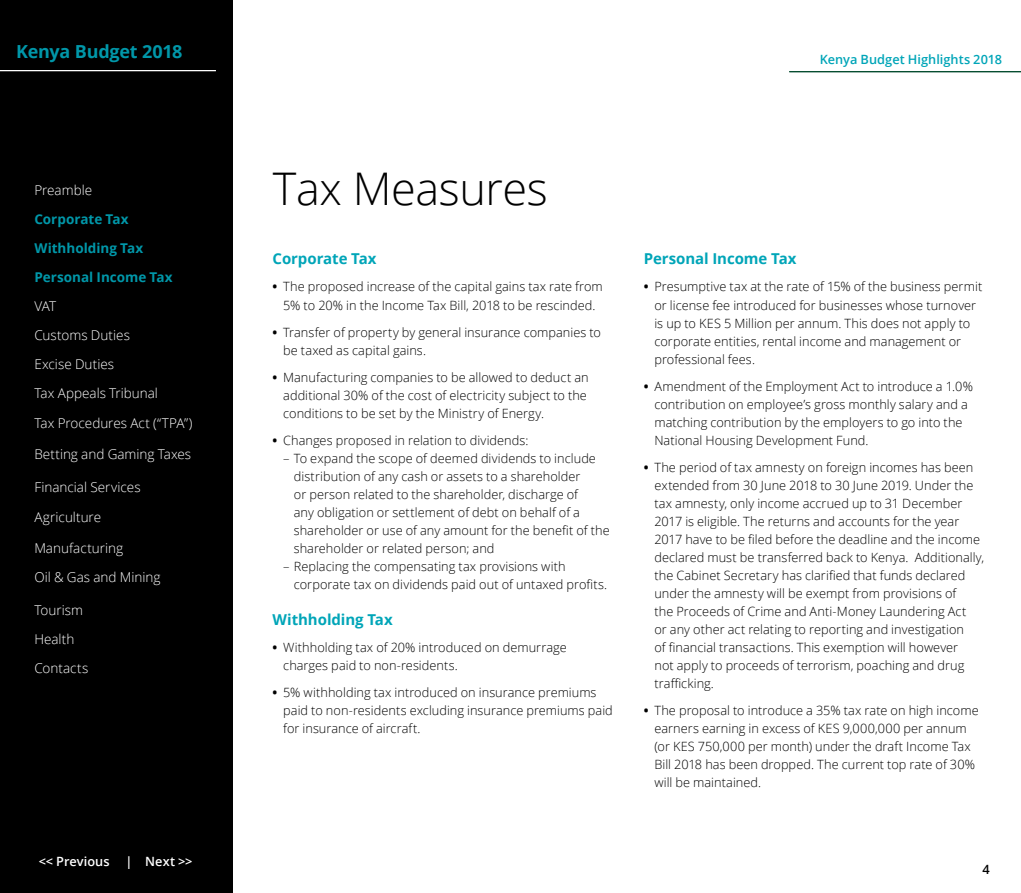
<style>
.page{position:relative;width:1021px;height:893px;background:#fff}
.page>*{position:absolute;margin:0;border:0;box-sizing:border-box;transform-origin:0 0}
.t1{font:300 45px "Open Sans";letter-spacing:-.01em;color:#000}
.t2{font:700 18px "Open Sans";letter-spacing:-.01em;color:#0097a9}
.t3{font:700 15px "Open Sans";letter-spacing:-.005em;color:#00a5b8}
.t4{font:300 13.5px/29.1px "Open Sans";color:#fff}
.t5{font:700 13.5px/29.1px "Open Sans";color:#0097a9}
.t6{font:300 12.75px/18px "Open Sans";letter-spacing:.005em;color:#000}
.t7{font:600 12.75px "Open Sans";color:#00a5b8}
.t8{font:600 12.75px "Open Sans";letter-spacing:.005em;color:#fff}
.t9{font:600 12.75px "Open Sans";color:#000}
.s1{font-weight:700}
</style>
<div class="page">
<div style="left:0;top:0;width:232px;height:893px;background:#000"></div>
<hr style="left:789px;top:71px;width:231px;height:1px;background:#00492c">
<hr style="left:789px;top:72px;width:231px;height:1px;background:#00492c">
<hr style="left:0;top:70px;width:216px;height:1px;background:#fff">
<hr style="left:0;top:71px;width:216px;height:1px;background:#fff">
<h2 class="t2" style="left:16px;top:38px;width:168px">Kenya Budget 2018</h2>
<p class="t4" style="left:34px;top:175px;width:59px">Preamble</p>
<p class="t5" style="left:34px;top:204px;width:140px">Corporate Tax<br>Withholding Tax<br>Personal Income Tax</p>
<p class="t4" style="left:34px;top:291px;width:159px">VAT<br>Customs Duties<br>Excise Duties<br>Tax Appeals Tribunal<br>Tax Procedures Act (“TPA”)</p>
<p class="t4" style="left:34px;top:439px;width:158px">Betting and Gaming Taxes</p>
<p class="t4" style="left:34px;top:472px;width:108px">Financial Services</p>
<p class="t4" style="left:34px;top:502px;width:68px">Agriculture</p>
<p class="t4" style="left:34px;top:533px;width:127px">Manufacturing<br>Oil &amp; Gas and Mining</p>
<p class="t4" style="left:34px;top:595px;width:56px">Tourism<br>Health<br>Contacts</p>
<p class="t7" style="left:819px;top:50px;width:184px">Kenya Budget Highlights 2018</p>
<h1 class="t1" style="left:273px;top:158px;width:276px">Tax Measures</h1>
<p class="t3" style="left:272px;top:248px;width:105px">Corporate Tax</p>
<p class="t6" style="left:272px;top:278px;width:332px;text-align:center"><span class="s1">•</span> The proposed increase of the capital gains tax rate from<br>5% to 20% in the Income Tax Bill, 2018 to be rescinded.</p>
<p class="t6" style="left:283px;top:323px;width:319px;text-indent:-11px"><span class="s1">•</span> Transfer of property by general insurance companies to be taxed as capital gains.</p>
<p class="t6" style="left:283px;top:368px;width:307px;text-indent:-11px"><span class="s1">•</span> Manufacturing companies to be allowed to deduct an additional 30% of the cost of electricity subject to the conditions to be set by the Ministry of Energy.</p>
<p class="t6" style="left:272px;top:431px;width:257px"><span class="s1">•</span> Changes proposed in relation to dividends:</p>
<p class="t6" style="left:294px;top:449px;width:317px;text-indent:-11px">– To expand the scope of deemed dividends to include distribution of any cash or assets to a shareholder<br>or person related to the shareholder, discharge of<br>any obligation or settlement of debt on behalf of a shareholder or use of any amount for the benefit of the shareholder or related person; and</p>
<p class="t6" style="left:294px;top:557px;width:315px;text-indent:-11px">– Replacing the compensating tax provisions with corporate tax on dividends paid out of untaxed profits.</p>
<p class="t3" style="left:272px;top:608px;width:122px">Withholding Tax</p>
<p class="t6" style="left:283px;top:638px;width:285px;text-indent:-11px"><span class="s1">•</span> Withholding tax of 20% introduced on demurrage charges paid to non-residents.</p>
<p class="t6" style="left:283px;top:683px;width:331px;text-indent:-11px"><span class="s1">•</span> 5% withholding tax introduced on insurance premiums paid to non-residents excluding insurance premiums paid for insurance of aircraft.</p>
<p class="t3" style="left:643px;top:248px;width:154px">Personal Income Tax</p>
<p class="t6" style="left:654px;top:278px;width:329px;text-indent:-11px"><span class="s1">•</span> Presumptive tax at the rate of 15% of the business permit or license fee introduced for businesses whose turnover is up to KES 5 Million per annum. This does not apply to corporate entities, rental income and management or professional fees.</p>
<p class="t6" style="left:654px;top:377px;width:320px;text-indent:-11px"><span class="s1">•</span> Amendment of the Employment Act to introduce a 1.0% contribution on employee’s gross monthly salary and a matching contribution by the employers to go into the National Housing Development Fund.</p>
<p class="t6" style="left:654px;top:458px;width:331px;text-indent:-11px"><span class="s1">•</span> The period of tax amnesty on foreign incomes has been extended from 30 June 2018 to 30 June 2019. Under the tax amnesty, only income accrued up to 31 December 2017 is eligible. The returns and accounts for the year 2017 have to be filed before the deadline and the income declared must be transferred back to Kenya. Additionally, the Cabinet Secretary has clarified that funds declared under the amnesty will be exempt from provisions of<br>the Proceeds of Crime and Anti-Money Laundering Act<br>or any other act relating to reporting and investigation<br>of financial transactions. This exemption will however<br>not apply to proceeds of terrorism, poaching and drug trafficking.</p>
<p class="t6" style="left:654px;top:701px;width:326px;text-indent:-11px"><span class="s1">•</span> The proposal to introduce a 35% tax rate on high income earners earning in excess of KES 9,000,000 per annum (or KES 750,000 per month) under the draft Income Tax Bill 2018 has been dropped. The current top rate of 30% will be maintained.</p>
<p class="t8" style="left:39px;top:853px;width:155px">&lt;&lt; Previous | Next &gt;&gt;</p>
<p class="t9" style="left:982px;top:860px;width:9px">4</p>
</div>
